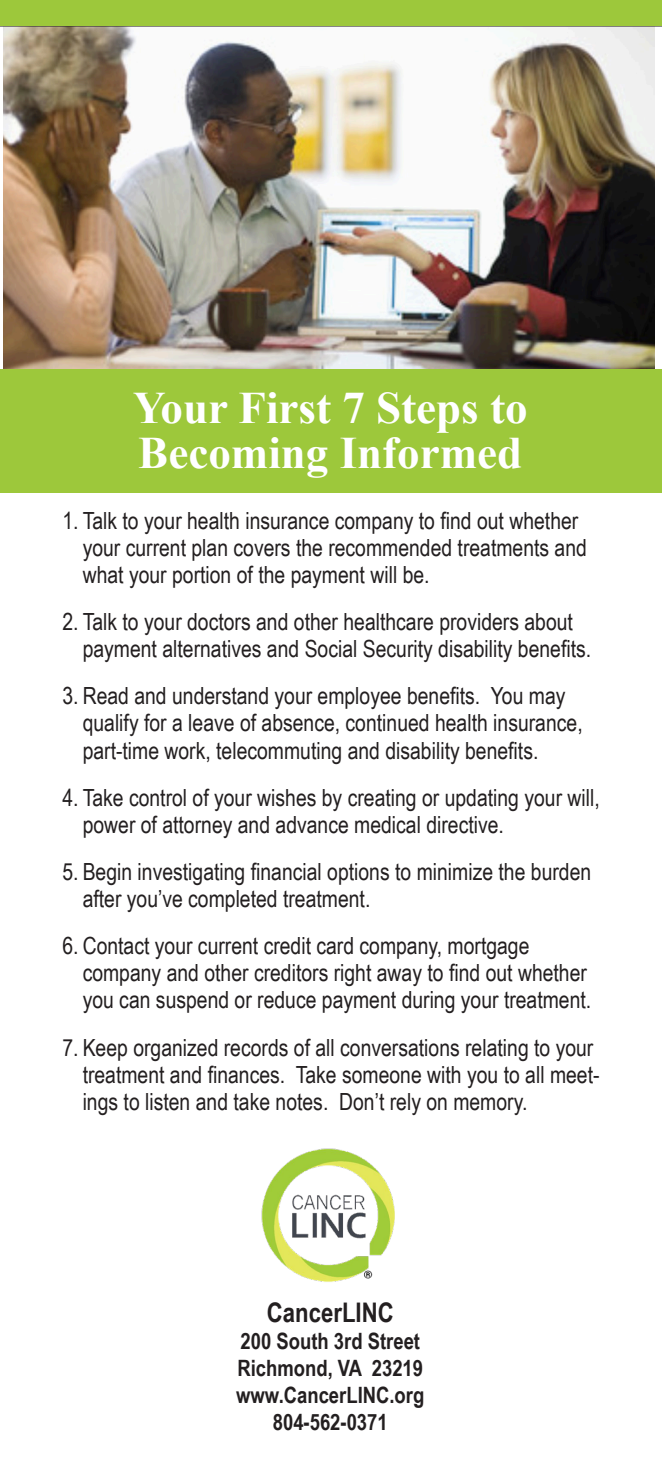
<style>
.page{position:relative;width:662px;height:1469px;background:#fff}
.page>*{position:absolute;margin:0;border:0;box-sizing:border-box;transform-origin:0 0}
.t1{font:700 45px "Times New Roman";color:#fff}
.t2{font:700 27px "Arial Narrow";color:#231f20}
.t3{font:23.62px/27px "Arial Narrow";color:#231f20}
.t4{font:700 22.5px "Arial Narrow";color:#231f20}
</style>
<div class="page">
<img style="left:3px;top:27px;width:651px;height:342px">
<div style="left:0;top:369px;width:662px;height:123px;background:#9dc83b"></div>
<img style="left:261px;top:1148px;width:134px;height:134px">
<div style="left:0;top:0;width:662px;height:27px;background:#231f20;opacity:.7"></div>
<div style="left:0;top:0;width:662px;height:26px;background:#9dc83b"></div>
<p class="t1" style="left:133px;top:377px;width:396px">Your First 7 Steps to</p>
<p class="t1" style="left:138px;top:422px;width:385px">Becoming Informed</p>
<p class="t3" style="left:83px;top:506px;width:505px;text-indent:-20px">1. Talk to your health insurance company to find out whether your current plan covers the recommended treatments and what your portion of the payment will be.</p>
<p class="t3" style="left:83px;top:607px;width:510px;text-indent:-20px">2. Talk to your doctors and other healthcare providers about payment alternatives and Social Security disability benefits.</p>
<p class="t3" style="left:83px;top:682px;width:501px;text-indent:-20px">3. Read and understand your employee benefits. You may qualify for a leave of absence, continued health insurance, part-time work, telecommuting and disability benefits.</p>
<p class="t3" style="left:83px;top:783px;width:518px;text-indent:-20px">4. Take control of your wishes by creating or updating your will, power of attorney and advance medical directive.</p>
<p class="t3" style="left:83px;top:857px;width:510px;text-indent:-20px">5. Begin investigating financial options to minimize the burden after you’ve completed treatment.</p>
<p class="t3" style="left:83px;top:931px;width:510px;text-indent:-20px">6. Contact your current credit card company, mortgage company and other creditors right away to find out whether you can suspend or reduce payment during your treatment.</p>
<p class="t3" style="left:83px;top:1033px;width:518px;text-indent:-20px">7. Keep organized records of all conversations relating to your treatment and finances. Take someone with you to all meet&shy;ings to listen and take notes. Don’t rely on memory.</p>
<p class="t2" style="left:267px;top:1292px;width:128px">CancerLINC</p>
<p class="t4" style="left:240px;top:1324px;width:181px">200 South 3rd Street</p>
<p class="t4" style="left:237px;top:1351px;width:187px">Richmond, VA 23219</p>
<p class="t4" style="left:236px;top:1378px;width:189px">www.CancerLINC.org</p>
<p class="t4" style="left:273px;top:1405px;width:116px">804-562-0371</p>
</div>
